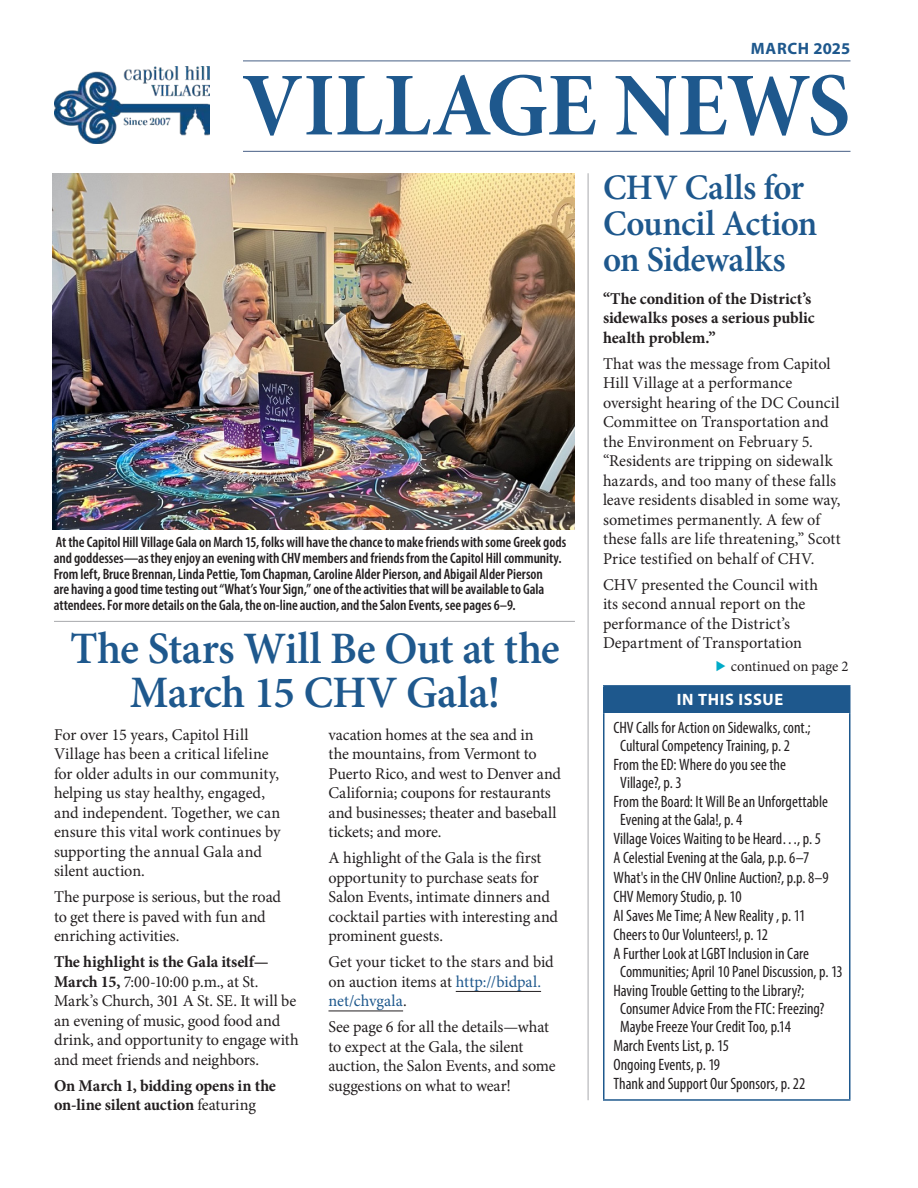
<style>
.page{position:relative;width:918px;height:1188px;background:#fff}
.page>*{position:absolute;margin:0;border:0;box-sizing:border-box;transform-origin:0 0}
.t1{font:90px "Minion Pro Bold Subh";letter-spacing:.01em;color:#1e588d}
.t2{font:600 45px/43.5px "Minion Pro";letter-spacing:-.015em;color:#1e588d;text-align:center}
.t3{font:600 36px/36px "Minion Pro";letter-spacing:-.015em;color:#1e588d}
.t4{font:16.5px/19.5px "Minion Pro";letter-spacing:-.005em;color:#231f20}
.t5{font:condensed 16.5px "Myriad Pro";color:#231f20}
.t6{font:700 16.5px/19.5px "Minion Pro";letter-spacing:-.01em;color:#231f20}
.t7{font:700 16.5px "Myriad Pro";letter-spacing:.04em;color:#fff}
.t8{font:700 16.5px "Myriad Pro";letter-spacing:.035em;color:#1e588d}
.t9{font:600 condensed 15px/15.8px "Myriad Pro";letter-spacing:-.005em;color:#231f20}
.t10{font:15px "Minion Pro";letter-spacing:-.01em;color:#231f20}
.s1{font-weight:700}
.s2{font-weight:400}
.s3{color:#1e588d}
</style>
<div class="page">
<hr style="left:456px;top:991px;width:85px;height:1px;background:#231f20">
<hr style="left:329px;top:1011px;width:74px;height:1px;background:#231f20">
<hr style="left:243px;top:60px;width:608px;height:1px;background:#5b7193">
<hr style="left:243px;top:151px;width:608px;height:1px;background:#5b7193">
<img style="left:54px;top:67px;width:156px;height:76px">
<hr style="left:588px;top:173px;width:1px;height:927px;background:#a8a9ad">
<div style="left:604px;top:686px;width:246px;height:27px;background:#1e588d"></div>
<hr style="left:603px;top:685px;width:247px;height:2px;background:#1e588d">
<hr style="left:603px;top:687px;width:2px;height:26px;background:#1e588d">
<hr style="left:603px;top:713px;width:2px;height:386px;background:#1e588d">
<hr style="left:849px;top:713px;width:1px;height:386px;background:#1e588d">
<hr style="left:603px;top:1099px;width:247px;height:2px;background:#1e588d">
<img style="left:53px;top:173px;width:522px;height:356px">
<hr style="left:54px;top:621px;width:521px;height:1px;background:#a8a9ad">
<p class="t8" style="left:751px;top:42px;width:101px">MARCH 2025</p>
<h1 class="t1" style="left:242px;top:51px;width:609px">VILLAGE NEWS</h1>
<p class="t9" style="left:54px;top:536px;width:514px">At the Capitol Hill Village Gala on March 15, folks will have the chance to make friends with some Greek gods and goddesses—as they enjoy an evening with CHV members and friends from the Capitol Hill community.<br>From left, Bruce Brennan, Linda Pettie, Tom Chapman, Caroline Alder Pierson, and Abigail Alder Pierson<br>are having a good time testing out “What’s Your Sign,” one of the activities that will be available to Gala attendees. For more details on the Gala, the on-line auction, and the Salon Events, see pages 6–9.</p>
<h2 class="t2" style="left:70px;top:631px;width:491px">The Stars Will Be Out at the<br>March 15 CHV Gala!</h2>
<p class="t4" style="left:54px;top:726px;width:228px">For over 15 years, Capitol Hill<br>Village has been a critical lifeline for older adults in our community, helping us stay healthy, engaged, and independent. Together, we can ensure this vital work continues by supporting the annual Gala and silent auction.</p>
<p class="t4" style="left:54px;top:889px;width:229px">The purpose is serious, but the road to get there is paved with fun and enriching activities.</p>
<p class="t4" style="left:54px;top:954px;width:246px"><span class="s1">The highlight is the Gala itself— March 15,</span> 7:00-10:00 p.m., at St.<br>Mark’s Church, 301 A St. SE. It will be an evening of music, good food and drink, and opportunity to engage with and meet friends and neighbors.</p>
<p class="t6" style="left:54px;top:1077px;width:224px">On March 1, bidding opens in the on-line silent auction <span class="s2">featuring</span></p>
<p class="t4" style="left:328px;top:726px;width:234px">vacation homes at the sea and in<br>the mountains, from Vermont to<br>Puerto Rico, and west to Denver and<br>California; coupons for restaurants and businesses; theater and baseball tickets; and more.</p>
<p class="t4" style="left:328px;top:850px;width:231px">A highlight of the Gala is the first opportunity to purchase seats for<br>Salon Events, intimate dinners and cocktail parties with interesting and prominent guests.</p>
<p class="t4" style="left:328px;top:954px;width:227px">Get your ticket to the stars and bid on auction items at <span class="s3">http://bidpal. net/chvgala</span>.</p>
<p class="t4" style="left:328px;top:1019px;width:229px">See page 6 for all the details—what to expect at the Gala, the silent auction, the Salon Events, and some suggestions on what to wear!</p>
<h3 class="t3" style="left:603px;top:173px;width:216px">CHV Calls for<br>Council Action on Sidewalks</h3>
<p class="t6" style="left:603px;top:290px;width:213px">“The condition of the District’s sidewalks poses a serious public health problem.”</p>
<p class="t4" style="left:603px;top:355px;width:239px">That was the message from Capitol Hill Village at a performance oversight hearing of the DC Council Committee on Transportation and the Environment on February 5. “Residents are tripping on sidewalk hazards, and too many of these falls leave residents disabled in some way, sometimes permanently. A few of these falls are life threatening,” Scott Price testified on behalf of CHV.</p>
<p class="t4" style="left:603px;top:576px;width:217px">CHV presented the Council with its second annual report on the performance of the District’s<br>Department of Transportation</p>
<p class="t10" style="left:731px;top:660px;width:119px">continued on page 2</p>
<p class="t7" style="left:677px;top:693px;width:108px">IN THIS ISSUE</p>
<p class="t5" style="left:613px;top:722px;width:199px">CHV Calls for Action on Sidewalks, cont.;</p>
<p class="t5" style="left:620px;top:740px;width:171px">Cultural Competency Training, p. 2</p>
<p class="t5" style="left:613px;top:759px;width:174px">From the ED: Where do you see the</p>
<p class="t5" style="left:620px;top:777px;width:63px">Village?, p. 3</p>
<p class="t5" style="left:613px;top:796px;width:216px">From the Board: It Will Be an Unforgettable</p>
<p class="t5" style="left:620px;top:814px;width:124px">Evening at the Gala!, p. 4</p>
<p class="t5" style="left:613px;top:833px;width:209px">Village Voices Waiting to be Heard…, p. 5</p>
<p class="t5" style="left:613px;top:852px;width:197px">A Celestial Evening at the Gala, p.p. 6–7</p>
<p class="t5" style="left:613px;top:871px;width:217px">What's in the CHV Online Auction?, p.p. 8–9</p>
<p class="t5" style="left:613px;top:890px;width:130px">CHV Memory Studio, p. 10</p>
<p class="t5" style="left:613px;top:909px;width:193px">AI Saves Me Time; A New Reality , p. 11</p>
<p class="t5" style="left:613px;top:928px;width:156px">Cheers to Our Volunteers!, p. 12</p>
<p class="t5" style="left:613px;top:947px;width:197px">A Further Look at LGBT Inclusion in Care</p>
<p class="t5" style="left:620px;top:965px;width:224px">Communities; April 10 Panel Discussion, p. 13</p>
<p class="t5" style="left:613px;top:984px;width:192px">Having Trouble Getting to the Library?;</p>
<p class="t5" style="left:620px;top:1002px;width:206px">Consumer Advice From the FTC: Freezing?</p>
<p class="t5" style="left:620px;top:1020px;width:172px">Maybe Freeze Your Credit Too, p.14</p>
<p class="t5" style="left:613px;top:1039px;width:117px">March Events List, p. 15</p>
<p class="t5" style="left:613px;top:1058px;width:108px">Ongoing Events, p. 19</p>
<p class="t5" style="left:613px;top:1078px;width:193px">Thank and Support Our Sponsors, p. 22</p>
</div>
